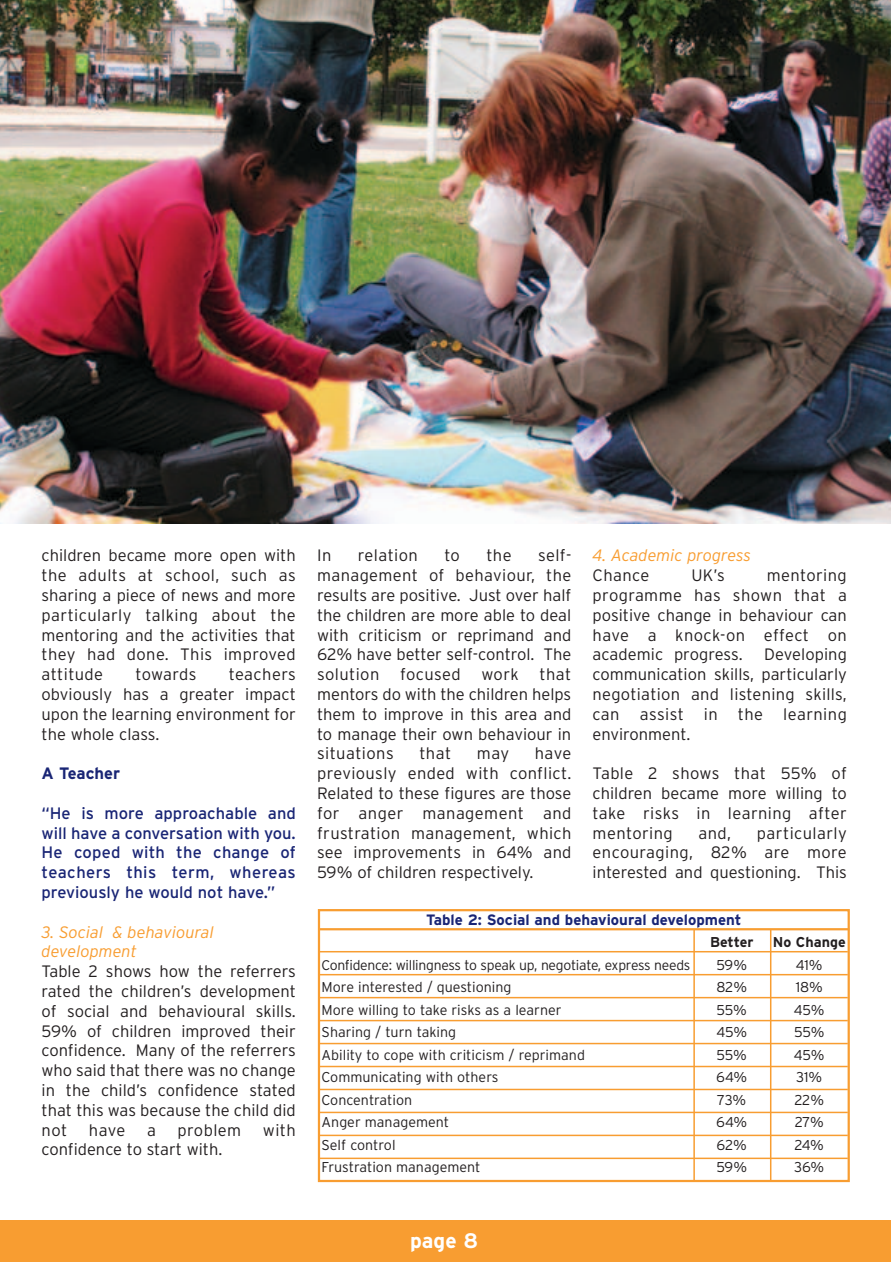
<style>
.page{position:relative;width:893px;height:1263px;background:#fff}
.page>*{position:absolute;margin:0;border:0;box-sizing:border-box;transform-origin:0 0}
.t1{font:700 21px "Interstate";color:#fff}
.t2{font:300 16.5px/19.8px "Interstate";color:#231f20;text-align:justify}
.t3{font:16.5px/19.8px "Interstate";color:#192575;text-align:justify}
.t4{font:italic 300 16.5px/19.8px "Interstate";color:#f89d31}
.t5{font:300 16.5px "Interstate";letter-spacing:.025em;color:#231f20}
.t6{font:700 16.5px "Interstate";color:#192575}
.t7{font:700 15px "Interstate";color:#192575}
.t8{font:300 14.25px "Interstate";color:#231f20}
.t9{font:700 14.25px "Interstate";color:#231f20}
.t10{font:300 13.95px "Interstate";letter-spacing:-.02em;color:#231f20}
</style>
<div class="page">
<div style="left:1px;top:1220px;width:889px;height:42px;background:#f89d31"></div>
<img style="left:1px;top:0;width:889px;height:523px">
<div style="left:318px;top:909px;width:531px;height:273px;border:2px solid #f89d31"></div>
<hr style="left:318px;top:928px;width:531px;height:2px;background:#f89d31">
<hr style="left:770px;top:930px;width:1px;height:251px;background:#f89d31">
<hr style="left:693px;top:930px;width:2px;height:251px;background:#f89d31">
<hr style="left:318px;top:951px;width:529px;height:1px;background:#f89d31">
<hr style="left:318px;top:974px;width:529px;height:1px;background:#f89d31">
<hr style="left:318px;top:997px;width:529px;height:1px;background:#f89d31">
<hr style="left:318px;top:1020px;width:529px;height:1px;background:#f89d31">
<hr style="left:318px;top:1043px;width:529px;height:1px;background:#f89d31">
<hr style="left:318px;top:1066px;width:529px;height:1px;background:#f89d31">
<hr style="left:318px;top:1089px;width:529px;height:1px;background:#f89d31">
<hr style="left:318px;top:1112px;width:529px;height:1px;background:#f89d31">
<hr style="left:318px;top:1135px;width:529px;height:1px;background:#f89d31">
<hr style="left:318px;top:1158px;width:529px;height:1px;background:#f89d31">
<p class="t2" style="left:42px;top:547px;width:256px">children became more open with the adults at school, such as sharing a piece of news and more particularly talking about the mentoring and the activities that they had done. This improved attitude</p>
<p class="t2" style="left:42px;top:666px;width:256px;text-indent:187px">teachers obviously has a greater impact upon the learning environment for the whole class.</p>
<p class="t6" style="left:42px;top:767px;width:80px">A Teacher</p>
<p class="t3" style="left:42px;top:804px;width:256px">“He is more approachable and will have a conversation with you.<br>He coped with the change of teachers this term, whereas previously he would not have.”</p>
<p class="t4" style="left:42px;top:923px;width:174px">3. Social &amp; behavioural development</p>
<p class="t2" style="left:42px;top:963px;width:256px">Table 2 shows how the referrers rated the children’s development of social and behavioural skills.<br>59% of children improved their confidence. Many of the referrers who said that there was no change in the child’s confidence stated that this was because the child did not</p>
<p class="t2" style="left:135px;top:666px;width:62px">towards</p>
<p class="t2" style="left:89px;top:1121px;width:38px">have</p>
<p class="t2" style="left:147px;top:1121px;width:10px">a</p>
<p class="t5" style="left:177px;top:1123px;width:65px">problem</p>
<p class="t2" style="left:263px;top:1121px;width:34px">with</p>
<p class="t2" style="left:42px;top:1141px;width:182px">confidence to start with.</p>
<p class="t2" style="left:317px;top:547px;width:256px;text-indent:221px">self&shy;management of behaviour, the results are positive. Just over half the children are more able to deal with criticism or reprimand and 62% have better self-control. The solution</p>
<p class="t2" style="left:317px;top:547px;width:16px">In</p>
<p class="t5" style="left:358px;top:549px;width:62px">relation</p>
<p class="t2" style="left:444px;top:547px;width:17px">to</p>
<p class="t2" style="left:486px;top:547px;width:27px">the</p>
<p class="t4" style="left:592px;top:547px;width:160px">4. Academic progress</p>
<p class="t2" style="left:592px;top:567px;width:58px">Chance</p>
<p class="t2" style="left:691px;top:567px;width:35px">UK’s</p>
<p class="t2" style="left:592px;top:567px;width:256px;text-indent:174px">mentoring programme has shown that a positive change in behaviour can have a knock-on effect on academic progress.</p>
<p class="t2" style="left:592px;top:646px;width:256px;text-indent:171px">Developing communication skills, particularly negotiation and listening skills, can assist in the learning environment.</p>
<p class="t2" style="left:592px;top:765px;width:256px">Table 2 shows that 55% of children became more willing to take risks in learning after mentoring</p>
<p class="t2" style="left:317px;top:666px;width:256px;text-indent:222px">that mentors do with the children helps them to improve in this area and to manage their own behaviour in situations</p>
<p class="t5" style="left:400px;top:668px;width:62px">focused</p>
<p class="t2" style="left:481px;top:666px;width:39px">work</p>
<p class="t2" style="left:317px;top:745px;width:256px;text-indent:218px">have previously ended with conflict.<br>Related to these figures are those for anger management and frustration management, which see improvements in 64% and 59% of children respectively.</p>
<p class="t2" style="left:419px;top:745px;width:33px">that</p>
<p class="t2" style="left:477px;top:745px;width:34px">may</p>
<p class="t2" style="left:592px;top:824px;width:256px;text-indent:164px">particularly encouraging, 82% are more interested and questioning. This</p>
<p class="t7" style="left:426px;top:914px;width:317px">Table 2: Social and behavioural development</p>
<p class="t9" style="left:710px;top:937px;width:45px">Better</p>
<p class="t9" style="left:772px;top:937px;width:74px">No Change</p>
<p class="t10" style="left:321px;top:960px;width:370px">Confidence: willingness to speak up, negotiate, express needs</p>
<p class="t8" style="left:716px;top:959px;width:32px">59%</p>
<p class="t8" style="left:795px;top:959px;width:28px">41%</p>
<p class="t8" style="left:321px;top:982px;width:191px">More interested / questioning</p>
<p class="t8" style="left:716px;top:982px;width:32px">82%</p>
<p class="t8" style="left:795px;top:982px;width:29px">18%</p>
<p class="t8" style="left:321px;top:1004px;width:241px">More willing to take risks as a learner</p>
<p class="t8" style="left:716px;top:1004px;width:32px">55%</p>
<p class="t8" style="left:793px;top:1004px;width:32px">45%</p>
<p class="t8" style="left:321px;top:1027px;width:136px">Sharing / turn taking</p>
<p class="t8" style="left:716px;top:1027px;width:32px">45%</p>
<p class="t8" style="left:794px;top:1027px;width:32px">55%</p>
<p class="t8" style="left:321px;top:1049px;width:265px">Ability to cope with criticism / reprimand</p>
<p class="t8" style="left:716px;top:1049px;width:32px">55%</p>
<p class="t8" style="left:793px;top:1049px;width:32px">45%</p>
<p class="t8" style="left:321px;top:1072px;width:178px">Communicating with others</p>
<p class="t8" style="left:716px;top:1072px;width:33px">64%</p>
<p class="t8" style="left:796px;top:1072px;width:28px">31%</p>
<p class="t8" style="left:321px;top:1094px;width:92px">Concentration</p>
<p class="t8" style="left:717px;top:1094px;width:31px">73%</p>
<p class="t8" style="left:794px;top:1094px;width:31px">22%</p>
<p class="t8" style="left:321px;top:1117px;width:129px">Anger management</p>
<p class="t8" style="left:716px;top:1117px;width:33px">64%</p>
<p class="t8" style="left:794px;top:1117px;width:31px">27%</p>
<p class="t8" style="left:321px;top:1139px;width:75px">Self control</p>
<p class="t8" style="left:716px;top:1139px;width:32px">62%</p>
<p class="t8" style="left:794px;top:1139px;width:31px">24%</p>
<p class="t8" style="left:321px;top:1162px;width:160px">Frustration management</p>
<p class="t8" style="left:716px;top:1162px;width:32px">59%</p>
<p class="t8" style="left:794px;top:1162px;width:32px">36%</p>
<p class="t2" style="left:698px;top:824px;width:34px">and,</p>
<p class="t1" style="left:410px;top:1233px;width:69px">page 8</p>
</div>
